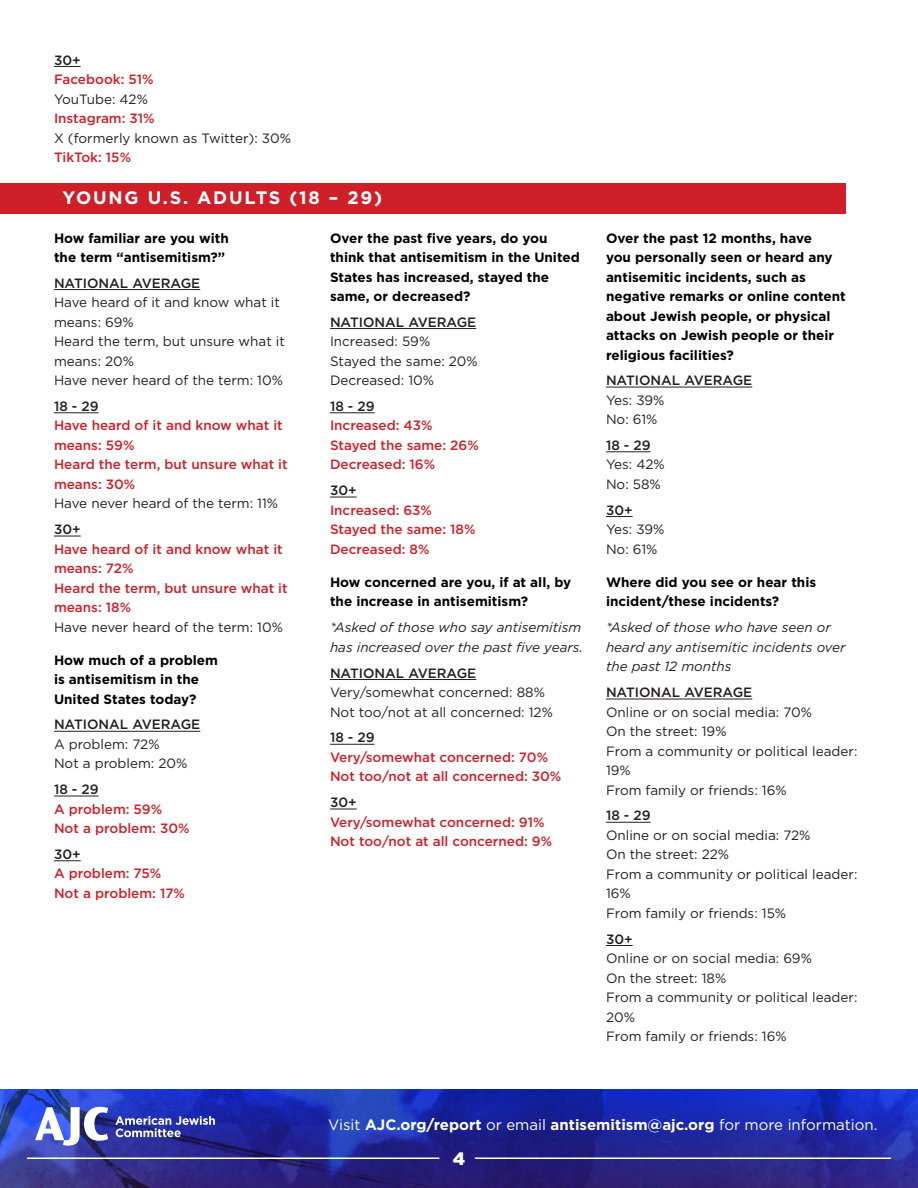
<style>
.page{position:relative;width:918px;height:1188px;background:#fff}
.page>*{position:absolute;margin:0;border:0;box-sizing:border-box;transform-origin:0 0}
.t1{font:700 18px "Gotham";letter-spacing:.1em;color:#fff}
.t2{font:900 18px "Gotham";color:#fff}
.t3{font:700 15px "Gotham";color:#fff}
.Body_Answers{font:13.5px/19.5px "Gotham";color:#231f20}
.Question{font:700 13.5px/19.5px "Gotham";color:#000}
.Body_Answers-2{font:500 13.5px/19.5px "Gotham";color:#cf2029}
.Header_within_Q{font:500 13.5px "Gotham";color:#231f20}
.Body_Answers-3{font:italic 13.5px/19.5px "Gotham";color:#231f20}
.s1{font-weight:400}
</style>
<div class="page">
<img style="left:0;top:1090px;width:918px;height:98px">
<svg style="left:115px;top:1116px;width:100px;height:21px;background:#6167bc"></svg>
<svg style="left:35px;top:1107px;width:73px;height:39px"></svg>
<hr style="left:27px;top:1157px;width:412px;height:2px;background:#fff">
<hr style="left:475px;top:1157px;width:416px;height:2px;background:#fff">
<div style="left:0;top:183px;width:845px;height:31px;background:#cf2029"></div>
<hr style="left:54px;top:289px;width:146px;height:1px;background:#231f20">
<hr style="left:54px;top:413px;width:45px;height:1px;background:#231f20">
<svg style="left:54px;top:536px;width:27px;height:1px"></svg>
<hr style="left:54px;top:731px;width:146px;height:1px;background:#231f20">
<hr style="left:54px;top:796px;width:45px;height:1px;background:#231f20">
<svg style="left:54px;top:861px;width:27px;height:1px"></svg>
<hr style="left:330px;top:328px;width:146px;height:1px;background:#231f20">
<hr style="left:330px;top:413px;width:45px;height:1px;background:#231f20">
<svg style="left:330px;top:497px;width:27px;height:1px"></svg>
<hr style="left:330px;top:679px;width:146px;height:1px;background:#231f20">
<hr style="left:330px;top:744px;width:45px;height:1px;background:#231f20">
<svg style="left:330px;top:809px;width:27px;height:1px"></svg>
<hr style="left:606px;top:387px;width:146px;height:1px;background:#231f20">
<hr style="left:606px;top:452px;width:45px;height:1px;background:#231f20">
<svg style="left:606px;top:516px;width:27px;height:1px"></svg>
<hr style="left:606px;top:699px;width:146px;height:1px;background:#231f20">
<hr style="left:606px;top:822px;width:45px;height:1px;background:#231f20">
<svg style="left:606px;top:945px;width:27px;height:1px"></svg>
<svg style="left:54px;top:66px;width:27px;height:1px"></svg>
<p class="Header_within_Q" style="left:54px;top:51px;width:28px">30+</p>
<p class="Body_Answers-2" style="left:54px;top:69px;width:101px">Facebook: 51%</p>
<p class="Body_Answers" style="left:54px;top:89px;width:95px">YouTube: 42%</p>
<p class="Body_Answers-2" style="left:54px;top:108px;width:102px">Instagram: 31%</p>
<p class="Body_Answers" style="left:54px;top:128px;width:239px">X (formerly known as Twitter): 30%</p>
<p class="Body_Answers-2" style="left:54px;top:147px;width:79px">TikTok: 15%</p>
<p class="t1" style="left:62px;top:185px;width:321px">YOUNG U.S. ADULTS (18 – 29)</p>
<p class="Question" style="left:54px;top:228px;width:176px">How familiar are you with the term “antisemitism?”</p>
<p class="Header_within_Q" style="left:54px;top:274px;width:148px">NATIONAL AVERAGE</p>
<p class="Body_Answers" style="left:54px;top:292px;width:227px">Have heard of it and know what it means: 69%</p>
<p class="Body_Answers" style="left:54px;top:331px;width:232px">Heard the term, but unsure what it means: 20%</p>
<p class="Body_Answers" style="left:54px;top:370px;width:231px">Have never heard of the term: 10%</p>
<p class="Header_within_Q" style="left:54px;top:397px;width:46px">18 - 29</p>
<p class="Body_Answers-2" style="left:54px;top:416px;width:230px">Have heard of it and know what it means: 59%</p>
<p class="Body_Answers-2" style="left:54px;top:455px;width:235px">Heard the term, but unsure what it means: 30%</p>
<p class="Body_Answers" style="left:54px;top:494px;width:226px">Have never heard of the term: 11%</p>
<p class="Header_within_Q" style="left:54px;top:521px;width:28px">30+</p>
<p class="Body_Answers-2" style="left:54px;top:539px;width:230px">Have heard of it and know what it means: 72%</p>
<p class="Body_Answers-2" style="left:54px;top:578px;width:235px">Heard the term, but unsure what it means: 18%</p>
<p class="Body_Answers" style="left:54px;top:617px;width:231px">Have never heard of the term: 10%</p>
<p class="Question" style="left:54px;top:650px;width:165px">How much of a problem is antisemitism in the<br>United States today?</p>
<p class="Header_within_Q" style="left:54px;top:716px;width:148px">NATIONAL AVERAGE</p>
<p class="Body_Answers" style="left:54px;top:734px;width:107px">A problem: 72%</p>
<p class="Body_Answers" style="left:54px;top:754px;width:135px">Not a problem: 20%</p>
<p class="Header_within_Q" style="left:54px;top:781px;width:46px">18 - 29</p>
<p class="Body_Answers-2" style="left:54px;top:799px;width:110px">A problem: 59%</p>
<p class="Body_Answers-2" style="left:54px;top:819px;width:137px">Not a problem: 30%</p>
<p class="Header_within_Q" style="left:54px;top:845px;width:28px">30+</p>
<p class="Body_Answers-2" style="left:54px;top:864px;width:109px">A problem: 75%</p>
<p class="Body_Answers-2" style="left:54px;top:883px;width:133px">Not a problem: 17%</p>
<p class="Question" style="left:330px;top:228px;width:251px">Over the past five years, do you think that antisemitism in the United<br>States has increased, stayed the same, or decreased?</p>
<p class="Header_within_Q" style="left:330px;top:313px;width:148px">NATIONAL AVERAGE</p>
<p class="Body_Answers" style="left:330px;top:331px;width:102px">Increased: 59%</p>
<p class="Body_Answers" style="left:330px;top:351px;width:149px">Stayed the same: 20%</p>
<p class="Body_Answers" style="left:330px;top:370px;width:106px">Decreased: 10%</p>
<p class="Header_within_Q" style="left:330px;top:397px;width:46px">18 - 29</p>
<p class="Body_Answers-2" style="left:330px;top:416px;width:104px">Increased: 43%</p>
<p class="Body_Answers-2" style="left:330px;top:435px;width:150px">Stayed the same: 26%</p>
<p class="Body_Answers-2" style="left:330px;top:455px;width:107px">Decreased: 16%</p>
<p class="Header_within_Q" style="left:330px;top:482px;width:28px">30+</p>
<p class="Body_Answers-2" style="left:330px;top:500px;width:104px">Increased: 63%</p>
<p class="Body_Answers-2" style="left:330px;top:520px;width:147px">Stayed the same: 18%</p>
<p class="Body_Answers-2" style="left:330px;top:539px;width:101px">Decreased: 8%</p>
<p class="Question" style="left:330px;top:572px;width:243px">How concerned are you, if at all, by the increase in antisemitism?</p>
<p class="Body_Answers-3" style="left:330px;top:618px;width:255px">*Asked of those who say antisemitism has increased over the past five years.</p>
<p class="Header_within_Q" style="left:330px;top:664px;width:148px">NATIONAL AVERAGE</p>
<p class="Body_Answers" style="left:330px;top:682px;width:217px">Very/somewhat concerned: 88%</p>
<p class="Body_Answers" style="left:330px;top:702px;width:224px">Not too/not at all concerned: 12%</p>
<p class="Header_within_Q" style="left:330px;top:729px;width:46px">18 - 29</p>
<p class="Body_Answers-2" style="left:330px;top:747px;width:220px">Very/somewhat concerned: 70%</p>
<p class="Body_Answers-2" style="left:330px;top:767px;width:233px">Not too/not at all concerned: 30%</p>
<p class="Header_within_Q" style="left:330px;top:794px;width:28px">30+</p>
<p class="Body_Answers-2" style="left:330px;top:812px;width:216px">Very/somewhat concerned: 91%</p>
<p class="Body_Answers-2" style="left:330px;top:832px;width:224px">Not too/not at all concerned: 9%</p>
<p class="Question" style="left:606px;top:228px;width:241px">Over the past 12 months, have<br>you personally seen or heard any antisemitic incidents, such as negative remarks or online content about Jewish people, or physical attacks on Jewish people or their religious facilities?</p>
<p class="Header_within_Q" style="left:606px;top:372px;width:148px">NATIONAL AVERAGE</p>
<p class="Body_Answers" style="left:606px;top:390px;width:60px">Yes: 39%</p>
<p class="Body_Answers" style="left:606px;top:409px;width:53px">No: 61%</p>
<p class="Header_within_Q" style="left:606px;top:436px;width:46px">18 - 29</p>
<p class="Body_Answers" style="left:606px;top:455px;width:60px">Yes: 42%</p>
<p class="Body_Answers" style="left:606px;top:474px;width:56px">No: 58%</p>
<p class="Header_within_Q" style="left:606px;top:501px;width:28px">30+</p>
<p class="Body_Answers" style="left:606px;top:519px;width:60px">Yes: 39%</p>
<p class="Body_Answers" style="left:606px;top:539px;width:53px">No: 61%</p>
<p class="Question" style="left:606px;top:572px;width:212px">Where did you see or hear this incident/these incidents?</p>
<p class="Body_Answers-3" style="left:606px;top:618px;width:241px">*Asked of those who have seen or heard any antisemitic incidents over the past 12 months</p>
<p class="Header_within_Q" style="left:606px;top:684px;width:148px">NATIONAL AVERAGE</p>
<p class="Body_Answers" style="left:606px;top:702px;width:208px">Online or on social media: 70%</p>
<p class="Body_Answers" style="left:606px;top:721px;width:122px">On the street: 19%</p>
<p class="Body_Answers" style="left:606px;top:741px;width:253px">From a community or political leader:<br>19%</p>
<p class="Body_Answers" style="left:606px;top:780px;width:182px">From family or friends: 16%</p>
<p class="Header_within_Q" style="left:606px;top:807px;width:46px">18 - 29</p>
<p class="Body_Answers" style="left:606px;top:825px;width:206px">Online or on social media: 72%</p>
<p class="Body_Answers" style="left:606px;top:845px;width:125px">On the street: 22%</p>
<p class="Body_Answers" style="left:606px;top:864px;width:253px">From a community or political leader:<br>16%</p>
<p class="Body_Answers" style="left:606px;top:903px;width:182px">From family or friends: 15%</p>
<p class="Header_within_Q" style="left:606px;top:930px;width:28px">30+</p>
<p class="Body_Answers" style="left:606px;top:948px;width:207px">Online or on social media: 69%</p>
<p class="Body_Answers" style="left:606px;top:968px;width:122px">On the street: 18%</p>
<p class="Body_Answers" style="left:606px;top:987px;width:253px">From a community or political leader:<br>20%</p>
<p class="Body_Answers" style="left:606px;top:1026px;width:182px">From family or friends: 16%</p>
<p class="t3" style="left:328px;top:1115px;width:551px"><span class="s1">Visit</span> AJC.org/report <span class="s1">or email</span> antisemitism@ajc.org <span class="s1">for more information.</span></p>
<h1 class="t2" style="left:453px;top:1146px;width:14px">4</h1>
</div>
